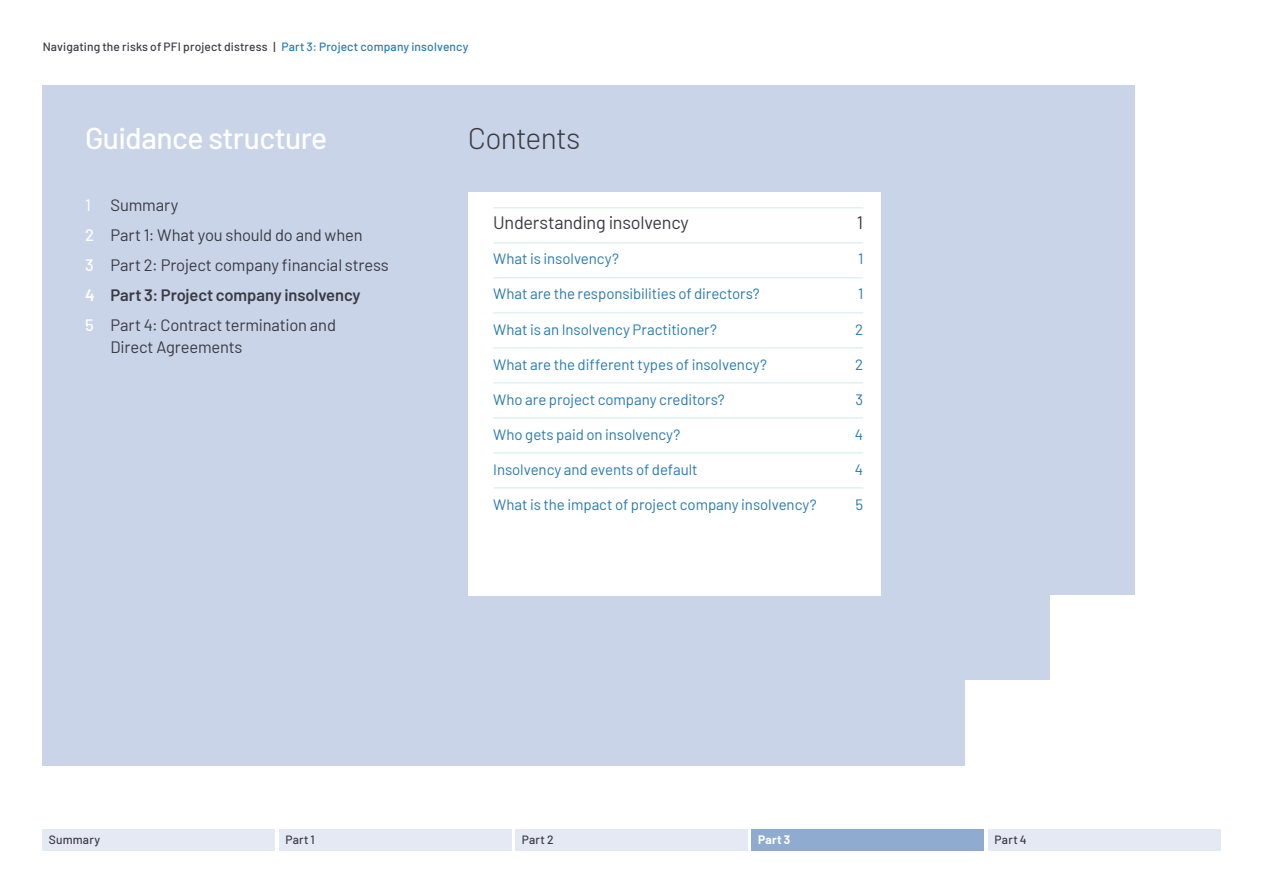
<style>
.page{position:relative;width:1263px;height:893px;background:#fff}
.page>*{position:absolute;margin:0;border:0;box-sizing:border-box;transform-origin:0 0}
.IPA_Heading_light_20_UNLINKED{font:500 30px "Barlow";letter-spacing:-.015em;color:#fff}
.IPA_Heading_light_20_UNLINKED-2{font:300 30px "Barlow";letter-spacing:-.025em;color:#3a3a43}
.t1{font:18px "Barlow";letter-spacing:-.015em;color:#3a3a43}
.IPA_text_reg_11{font:16.5px/21.6px "Barlow";letter-spacing:-.01em;color:#3a3a43}
.IPA_text_reg_11-2{font:600 16.5px "Barlow";letter-spacing:-.01em;color:#3a3a43}
.t2{font:15px "Barlow";letter-spacing:-.005em;color:#287aaf}
.t3{font:500 12px "Barlow";letter-spacing:.015em;color:#3a3a43}
.t4{font:700 12px "Barlow";color:#fff}
.s1{color:#287aaf}
.s2{color:#fff}
.s3{font-weight:500;color:#fff}
</style>
<div class="page">
<div style="left:43px;top:85px;width:1092px;height:680px;background:#c9d4e8"></div>
<div style="left:1050px;top:595px;width:128px;height:107px;background:#fff"></div>
<div style="left:965px;top:680px;width:213px;height:91px;background:#fff"></div>
<div style="left:468px;top:192px;width:412px;height:403px;background:#fff"></div>
<hr style="left:493px;top:207px;width:370px;height:1px;background:#d1eaee">
<hr style="left:493px;top:242px;width:370px;height:1px;background:#d1eaee">
<hr style="left:493px;top:277px;width:370px;height:1px;background:#d1eaee">
<hr style="left:493px;top:312px;width:370px;height:1px;background:#d1eaee">
<hr style="left:493px;top:347px;width:370px;height:1px;background:#d1eaee">
<hr style="left:493px;top:382px;width:370px;height:1px;background:#d1eaee">
<hr style="left:493px;top:417px;width:370px;height:1px;background:#d1eaee">
<hr style="left:493px;top:452px;width:370px;height:1px;background:#d1eaee">
<hr style="left:493px;top:488px;width:370px;height:1px;background:#d1eaee">
<div style="left:43px;top:829px;width:232px;height:21px;background:#e4e9f4"></div>
<div style="left:279px;top:829px;width:232px;height:21px;background:#e4e9f4"></div>
<div style="left:515px;top:829px;width:232px;height:21px;background:#e4e9f4"></div>
<div style="left:752px;top:829px;width:232px;height:21px;background:#8fabd0"></div>
<div style="left:988px;top:829px;width:232px;height:21px;background:#e4e9f4"></div>
<p class="t3" style="left:43px;top:38px;width:427px">Navigating the risks of PFI project distress | <span class="s1">Part 3: Project company insolvency</span></p>
<p class="IPA_Heading_light_20_UNLINKED" style="left:85px;top:116px;width:244px">Guidance structure</p>
<p class="IPA_Heading_light_20_UNLINKED-2" style="left:468px;top:116px;width:114px">Contents</p>
<p class="IPA_text_reg_11" style="left:85px;top:193px;width:95px"><span class="s2">1</span> Summary</p>
<p class="IPA_text_reg_11" style="left:85px;top:223px;width:279px"><span class="s3">2</span> Part 1: What you should do and when</p>
<p class="IPA_text_reg_11" style="left:85px;top:253px;width:305px"><span class="s3">3</span> Part 2: Project company financial stress</p>
<p class="IPA_text_reg_11-2" style="left:85px;top:283px;width:277px"><span class="s2">4</span> Part 3: Project company insolvency</p>
<p class="IPA_text_reg_11" style="left:111px;top:313px;width:227px;text-indent:-26px"><span class="s3">5</span> Part 4: Contract termination and<br>Direct Agreements</p>
<p class="t1" style="left:493px;top:210px;width:197px">Understanding insolvency</p>
<p class="t1" style="left:857px;top:210px;width:8px">1</p>
<p class="t2" style="left:493px;top:248px;width:127px">What is insolvency?</p>
<p class="t2" style="left:858px;top:248px;width:7px">1</p>
<p class="t2" style="left:493px;top:283px;width:268px">What are the responsibilities of directors?</p>
<p class="t2" style="left:858px;top:283px;width:7px">1</p>
<p class="t2" style="left:493px;top:318px;width:225px">What is an Insolvency Practitioner?</p>
<p class="t2" style="left:855px;top:318px;width:10px">2</p>
<p class="t2" style="left:493px;top:353px;width:275px">What are the different types of insolvency?</p>
<p class="t2" style="left:855px;top:353px;width:10px">2</p>
<p class="t2" style="left:493px;top:388px;width:233px">Who are project company creditors?</p>
<p class="t2" style="left:855px;top:388px;width:9px">3</p>
<p class="t2" style="left:493px;top:423px;width:189px">Who gets paid on insolvency?</p>
<p class="t2" style="left:855px;top:423px;width:10px">4</p>
<p class="t2" style="left:493px;top:458px;width:206px">Insolvency and events of default</p>
<p class="t2" style="left:855px;top:458px;width:10px">4</p>
<p class="t2" style="left:493px;top:493px;width:325px">What is the impact of project company insolvency?</p>
<p class="t2" style="left:855px;top:493px;width:9px">5</p>
<p class="t3" style="left:49px;top:831px;width:53px">Summary</p>
<p class="t3" style="left:285px;top:831px;width:31px">Part 1</p>
<p class="t3" style="left:522px;top:831px;width:33px">Part 2</p>
<p class="t4" style="left:758px;top:831px;width:33px">Part 3</p>
<p class="t3" style="left:995px;top:831px;width:34px">Part 4</p>
</div>
